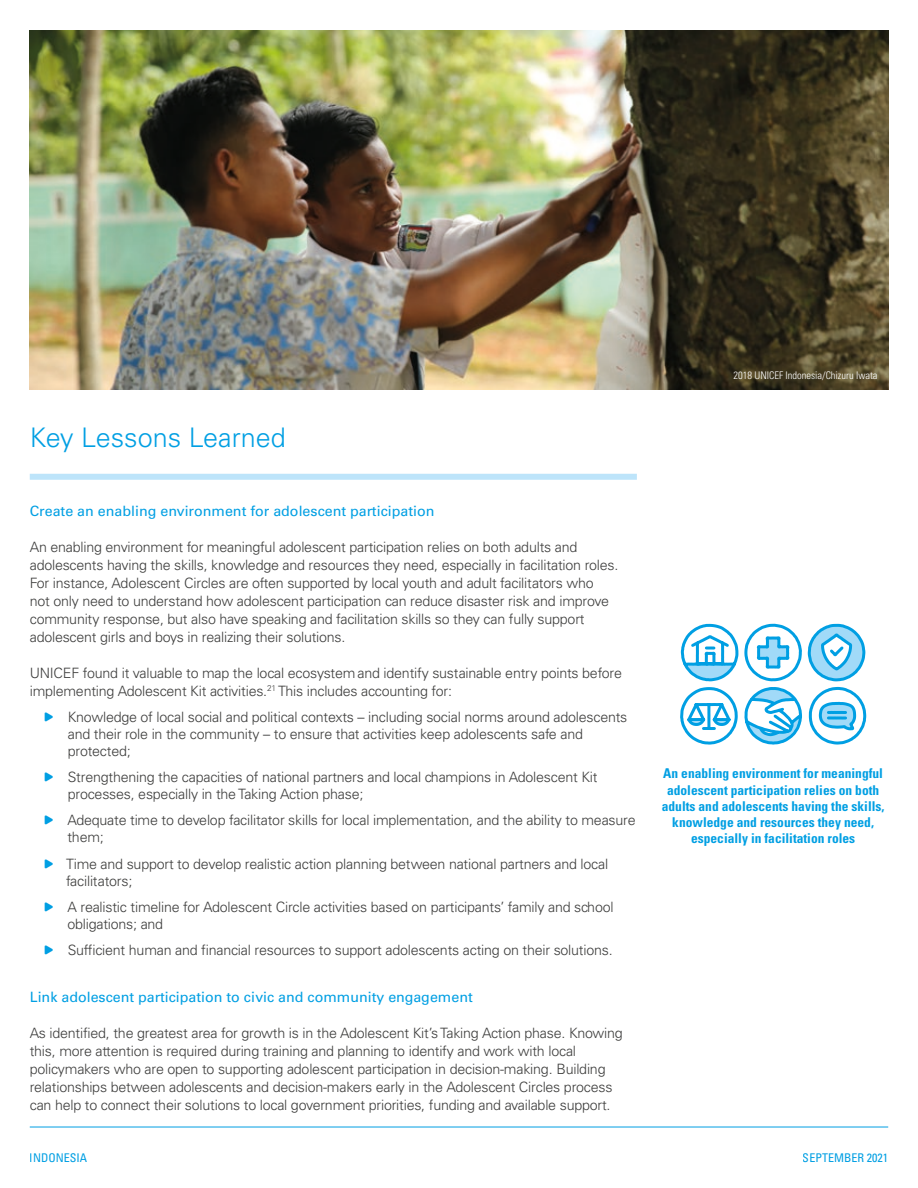
<style>
.page{position:relative;width:918px;height:1188px;background:#fff}
.page>*{position:absolute;margin:0;border:0;box-sizing:border-box;transform-origin:0 0}
.t1{font:300 27px "Univers";color:#009fe3}
.t2{font:300 14.25px/18px "Univers";letter-spacing:-.015em;color:#3d3d3c}
.t3{font:14.25px "Univers";color:#009fe3}
.t4{font:700 condensed 13.5px/16.2px "Univers";color:#009fe3;text-align:center}
.t5{font:condensed 12px "Univers";color:#009fe3}
.t6{font:300 condensed 10.5px "Univers";color:#fff}
.s1{color:#009fe3}
</style>
<div class="page">
<div style="left:30px;top:474px;width:607px;height:6px;background:#bde4fa"></div>
<hr style="left:30px;top:1127px;width:858px;height:1px;background:#009fe3">
<img style="left:30px;top:30px;width:858px;height:360px">
<svg style="left:680px;top:623px;width:187px;height:122px"></svg>
<h1 class="t1" style="left:30px;top:421px;width:257px">Key Lessons Learned</h1>
<p class="t3" style="left:30px;top:502px;width:406px">Create an enabling environment for adolescent participation</p>
<p class="t2" style="left:30px;top:538px;width:590px">An enabling environment for meaningful adolescent participation relies on both adults and adolescents having the skills, knowledge and resources they need, especially in facilitation roles.<br>For instance, Adolescent Circles are often supported by local youth and adult facilitators who<br>not only need to understand how adolescent participation can reduce disaster risk and improve community response, but also have speaking and facilitation skills so they can fully support adolescent girls and boys in realizing their solutions.</p>
<p class="t2" style="left:30px;top:664px;width:594px">UNICEF found it valuable to map the local ecosystemand identify sustainable entry points before implementing Adolescent Kit activities.<sup>21</sup> This includes accounting for:</p>
<p class="t2" style="left:68px;top:708px;width:561px;line-height:17.1px;text-indent:-24px"><span class="s1">•</span> Knowledge of local social and political contexts – including social norms around adolescents and their role in the community – to ensure that activities keep adolescents safe and protected;</p>
<p class="t2" style="left:68px;top:769px;width:531px;line-height:17.1px;text-indent:-24px"><span class="s1">•</span> Strengthening the capacities of national partners and local champions in Adolescent Kit processes, especially in the Taking Action phase;</p>
<p class="t2" style="left:67px;top:812px;width:570px;line-height:17.1px;text-indent:-24px"><span class="s1">•</span> Adequate time to develop facilitator skills for local implementation, and the ability to measure them;</p>
<p class="t2" style="left:66px;top:855px;width:544px;line-height:17.1px;text-indent:-22px"><span class="s1">•</span> Time and support to develop realistic action planning between national partners and local facilitators;</p>
<p class="t2" style="left:67px;top:898px;width:548px;line-height:17.1px;text-indent:-24px"><span class="s1">•</span> A realistic timeline for Adolescent Circle activities based on participants’ family and school obligations; and</p>
<p class="t2" style="left:44px;top:941px;width:570px"><span class="s1">•</span> Sufficient human and financial resources to support adolescents acting on their solutions.</p>
<p class="t3" style="left:30px;top:988px;width:445px">Link adolescent participation to civic and community engagement</p>
<p class="t2" style="left:30px;top:1024px;width:595px">As identified, the greatest area for growth is in the Adolescent Kit’s Taking Action phase. Knowing this, more attention is required during training and planning to identify and work with local policymakers who are open to supporting adolescent participation in decision-making. Building relationships between adolescents and decision-makers early in the Adolescent Circles process can help to connect their solutions to local government priorities, funding and available support.</p>
<p class="t6" style="left:734px;top:369px;width:145px">2018 UNICEF Indonesia/Chizuru Iwata</p>
<p class="t4" style="left:662px;top:766px;width:224px">An enabling environment for meaningful adolescent participation relies on both adults and adolescents having the skills, knowledge and resources they need, especially in facilitation roles</p>
<p class="t5" style="left:30px;top:1150px;width:59px">INDONESIA</p>
<p class="t5" style="left:803px;top:1150px;width:87px">SEPTEMBER 2021</p>
</div>
